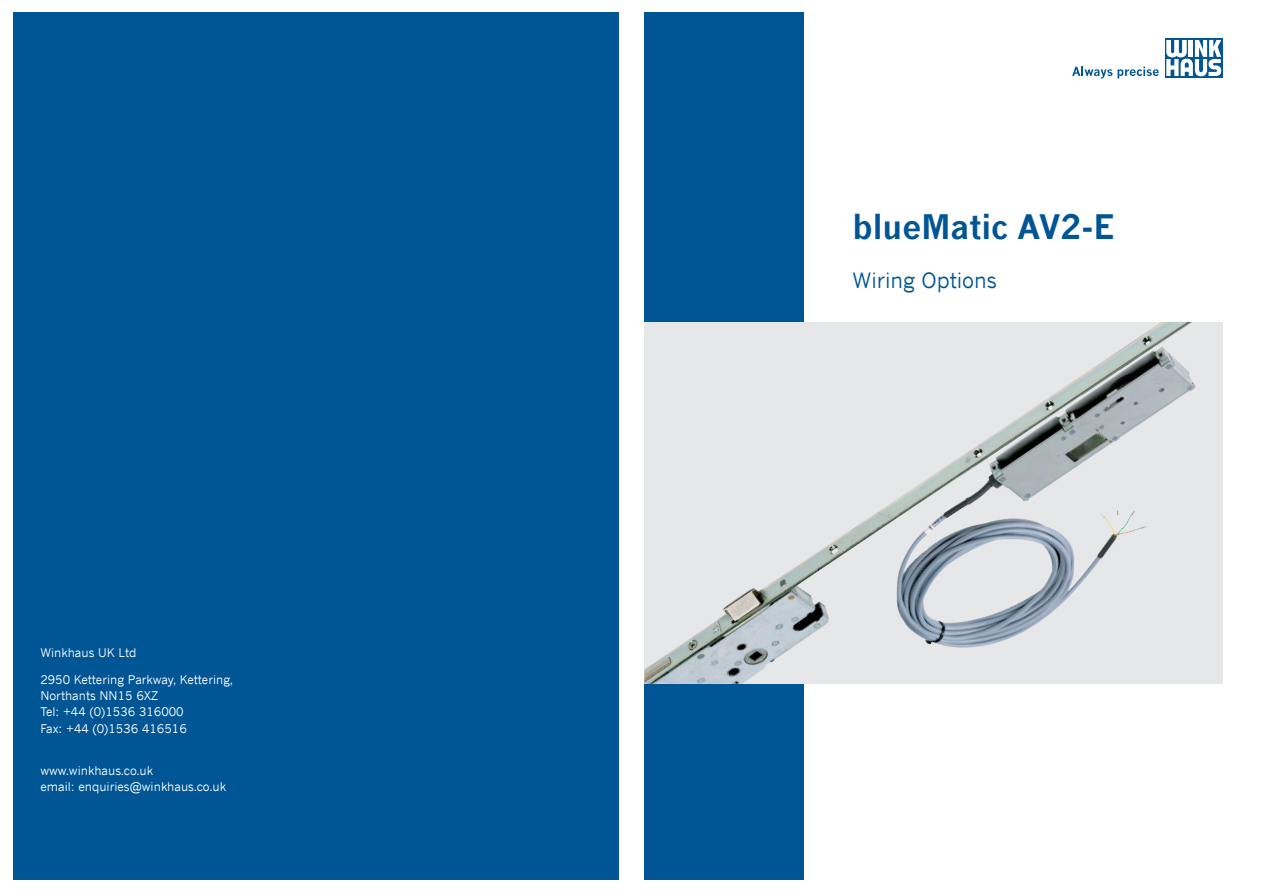
<style>
.page{position:relative;width:1263px;height:893px;background:#fff}
.page>*{position:absolute;margin:0;border:0;box-sizing:border-box;transform-origin:0 0}
.t1{font:700 33px "News Gothic";color:#005595}
.t2{font:21px "News Gothic";color:#005595}
.t3{font:11.85px/16.4px "News Gothic";color:#fff}
</style>
<div class="page">
<div style="left:644px;top:13px;width:160px;height:867px;background:#005595"></div>
<div style="left:1164px;top:38px;width:58px;height:40px;background:#005595"></div>
<svg style="left:1166px;top:40px;width:55px;height:36px"></svg>
<svg style="left:1072px;top:67px;width:87px;height:12px"></svg>
<div style="left:13px;top:13px;width:606px;height:867px;background:#005595"></div>
<img style="left:644px;top:322px;width:578px;height:362px">
<p class="t3" style="left:40px;top:645px;width:97px">Winkhaus UK Ltd</p>
<p class="t3" style="left:40px;top:671px;width:194px">2950 Kettering Parkway, Kettering,<br>Northants NN15 6XZ<br>Tel: +44 (0)1536 316000<br>Fax: +44 (0)1536 416516</p>
<p class="t3" style="left:40px;top:762px;width:187px">www.winkhaus.co.uk<br>email: enquiries@winkhaus.co.uk</p>
<h1 class="t1" style="left:853px;top:206px;width:263px">blueMatic AV2-E</h1>
<h2 class="t2" style="left:853px;top:268px;width:146px">Wiring Options</h2>
</div>
